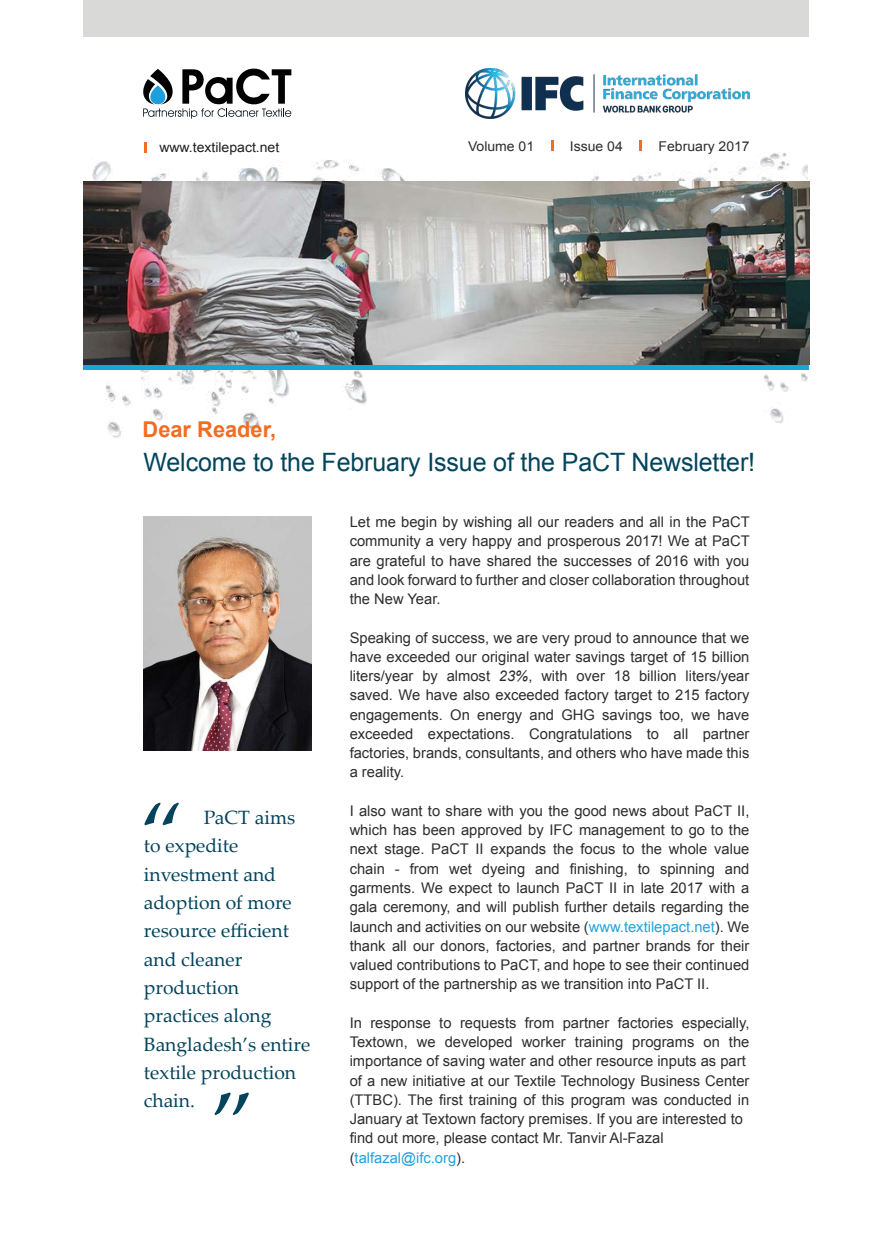
<style>
.page{position:relative;width:893px;height:1239px;background:#fff}
.page>*{position:absolute;margin:0;border:0;box-sizing:border-box;transform-origin:0 0}
.t1{font:87.6px "Palatino Linotype";color:#03445d}
.t2{font:25.35px "Arial";letter-spacing:-.005em;color:#03445d}
.t3{font:700 21.75px "Arial";color:#f26c21}
.t4{font:19.2px/28.3px "Palatino Linotype";color:#03445d}
.t5{font:14.7px/19.2px "Arial";color:#2d2d2d;text-align:justify}
.t6{font:13.5px "Arial";color:#2d2d2d;scale:1.04 1}
.t7{font:13.5px "Arial";color:#221f20;scale:1.04 1}
.s1{font-style:italic}
.s2{color:#21a2dc}
</style>
<div class="page">
<div style="left:84px;top:0;width:725px;height:37px;background:#d9d9d8"></div>
<img style="left:105px;top:370px;width:262px;height:68px">
<svg style="left:143px;top:69px;width:148px;height:50px"></svg>
<svg style="left:84px;top:364px;width:725px;height:6px;background:#2a9bcb"></svg>
<img style="left:763px;top:373px;width:44px;height:50px">
<img style="left:93px;top:160px;width:314px;height:22px">
<img style="left:591px;top:152px;width:216px;height:30px">
<svg style="left:144px;top:142px;width:3px;height:10px"></svg>
<svg style="left:639px;top:141px;width:3px;height:10px"></svg>
<svg style="left:551px;top:141px;width:2px;height:10px"></svg>
<img style="left:84px;top:182px;width:725px;height:182px">
<img style="left:144px;top:516px;width:167px;height:235px">
<img style="left:466px;top:69px;width:284px;height:50px">
<p class="t7" style="left:159px;top:138px;width:117px">www.textilepact.net</p>
<p class="t6" style="left:468px;top:137px;width:65px">Volume 01</p>
<p class="t6" style="left:570px;top:137px;width:52px">Issue 04</p>
<p class="t6" style="left:659px;top:137px;width:89px">February 2017</p>
<h3 class="t3" style="left:143px;top:415px;width:135px">Dear Reader,</h3>
<h2 class="t2" style="left:144px;top:445px;width:613px">Welcome to the February Issue of the PaCT Newsletter!</h2>
<h1 class="t1" style="left:139px;top:772px;width:45px">“</h1>
<h3 class="t4" style="left:144px;top:802px;width:168px;text-indent:60px">PaCT aims to expedite investment and adoption of more resource efficient and cleaner production practices along<br>Bangladesh’s entire textile production chain.</h3>
<h1 class="t1" style="left:212px;top:1061px;width:45px">”</h1>
<p class="t5" style="left:350px;top:512px;width:402px">Let me begin by wishing all our readers and all in the PaCT community a very happy and prosperous 2017! We at PaCT are grateful to have shared the successes of 2016 with you and look forward to further and closer collaboration throughout the New Year.</p>
<p class="t5" style="left:350px;top:628px;width:401px">Speaking of success, we are very proud to announce that we have exceeded our original water savings target of 15 billion liters/year by almost <span class="s1">23%</span>, with over 18 billion liters/year saved. We have also exceeded factory target to 215 factory engagements. On energy and GHG savings too, we have exceeded expectations. Congratulations to all partner factories, brands, consultants, and others who have made this a reality.</p>
<p class="t5" style="left:350px;top:801px;width:401px">I also want to share with you the good news about PaCT II, which has been approved by IFC management to go to the next stage. PaCT II expands the focus to the whole value chain - from wet dyeing and finishing, to spinning and garments. We expect to launch PaCT II in late 2017 with a gala ceremony, and will publish further details regarding the launch and activities on our website (<span class="s2">www.textilepact.net</span>). We thank all our donors, factories, and partner brands for their valued contributions to PaCT, and hope to see their continued support of the partnership as we transition into PaCT II.</p>
<p class="t5" style="left:350px;top:1013px;width:401px;text-align:left">In response to requests from partner factories especially, Textown, we developed worker training programs on the importance of saving water and other resource inputs as part of a new initiative at our Textile Technology Business Center (TTBC). The first training of this program was conducted in January at Textown factory premises. If you are interested to find out more, please contact Mr. Tanvir Al-Fazal (<span class="s2">talfazal@ifc.org</span>).</p>
</div>
